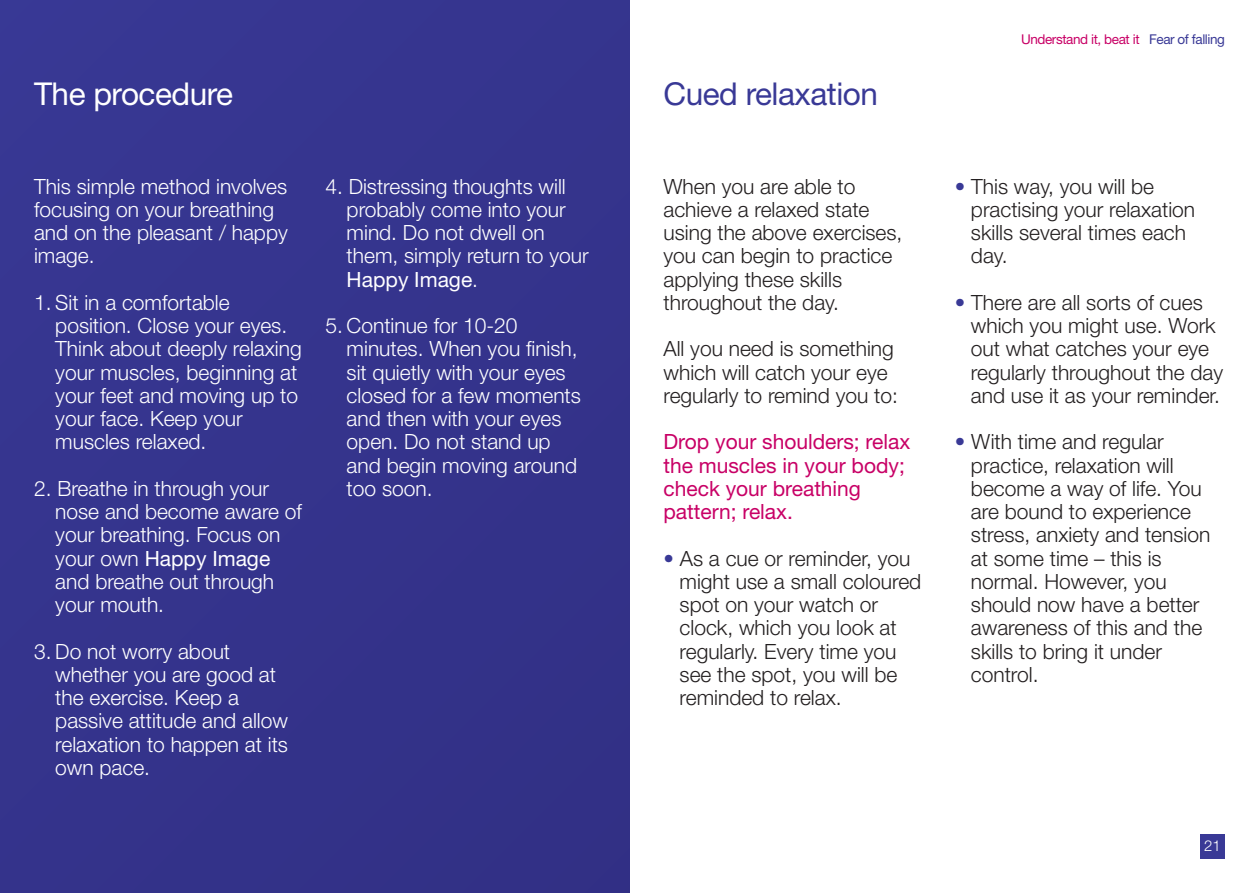
<style>
.page{position:relative;width:1259px;height:893px;background:#fff}
.page>*{position:absolute;margin:0;border:0;box-sizing:border-box;transform-origin:0 0}
.t1{font:31.5px "Helvetica Neue";letter-spacing:-.015em;color:#393996}
.t2{font:31.5px "Helvetica Neue";letter-spacing:-.015em;color:#fff}
.t3{font:300 21px/23.2px "Helvetica Neue";color:#231f20}
.t4{font:300 21px/23.2px "Helvetica Neue";color:#fff}
.t5{font:21px/23.2px "Helvetica Neue";color:#c80066}
.t6{font:300 15px "Helvetica Neue";color:#fff}
.t7{font:13.5px "Helvetica Neue";letter-spacing:-.03em;color:#c80066}
.s1{font-weight:400}
.s2{color:#393996}
</style>
<div class="page">
<div style="left:1200px;top:834px;width:25px;height:25px;background:#393996"></div>
<div style="left:0;top:0;width:629px;height:893px;background:#35348c"></div>
<h1 class="t2" style="left:34px;top:82px;width:201px">The procedure</h1>
<p class="t4" style="left:34px;top:176px;width:255px">This simple method involves focusing on your breathing and on the pleasant / happy image.</p>
<p class="t4" style="left:55px;top:293px;width:248px;text-indent:-21px">1. Sit in a comfortable position. Close your eyes.<br>Think about deeply relaxing your muscles, beginning at your feet and moving up to your face. Keep your muscles relaxed.</p>
<p class="t4" style="left:55px;top:479px;width:248px;text-indent:-21px">2. Breathe in through your nose and become aware of your breathing. Focus on your own <span class="s1">Happy Image </span>and breathe out through your mouth.</p>
<p class="t4" style="left:55px;top:641px;width:234px;text-indent:-21px">3. Do not worry about whether you are good at the exercise. Keep a passive attitude and allow relaxation to happen at its own pace.</p>
<p class="t4" style="left:347px;top:176px;width:243px;text-indent:-21px">4. Distressing thoughts will probably come into your mind. Do not dwell on them, simply return to your<br><span class="s1">Happy Image</span>.</p>
<p class="t4" style="left:347px;top:316px;width:236px;text-indent:-21px">5. Continue for 10-20 minutes. When you finish, sit quietly with your eyes closed for a few moments and then with your eyes open. Do not stand up and begin moving around too soon.</p>
<h1 class="t1" style="left:663px;top:82px;width:216px">Cued relaxation</h1>
<p class="t3" style="left:663px;top:176px;width:240px">When you are able to achieve a relaxed state using the above exercises, you can begin to practice applying these skills throughout the day.</p>
<p class="t3" style="left:663px;top:339px;width:236px">All you need is something which will catch your eye regularly to remind you to:</p>
<p class="t5" style="left:663px;top:432px;width:248px">Drop your shoulders; relax the muscles in your body; check your breathing pattern; relax.</p>
<p class="t3" style="left:679px;top:548px;width:243px;text-indent:-16px"><span class="s2">•</span> As a cue or reminder, you might use a small coloured spot on your watch or clock, which you look at regularly. Every time you see the spot, you will be reminded to relax.</p>
<p class="t7" style="left:1021px;top:34px;width:205px">Understand it, beat it <span class="s2">Fear of falling</span></p>
<p class="t3" style="left:971px;top:176px;width:226px;text-indent:-16px"><span class="s2">•</span> This way, you will be practising your relaxation skills several times each day.</p>
<p class="t3" style="left:971px;top:293px;width:254px;text-indent:-16px"><span class="s2">•</span> There are all sorts of cues which you might use. Work out what catches your eye regularly throughout the day and use it as your reminder.</p>
<p class="t3" style="left:971px;top:432px;width:241px;text-indent:-16px"><span class="s2">•</span> With time and regular practice, relaxation will become a way of life. You are bound to experience stress, anxiety and tension at some time – this is normal. However, you should now have a better awareness of this and the skills to bring it under control.</p>
<p class="t6" style="left:1204px;top:840px;width:18px">21</p>
</div>
